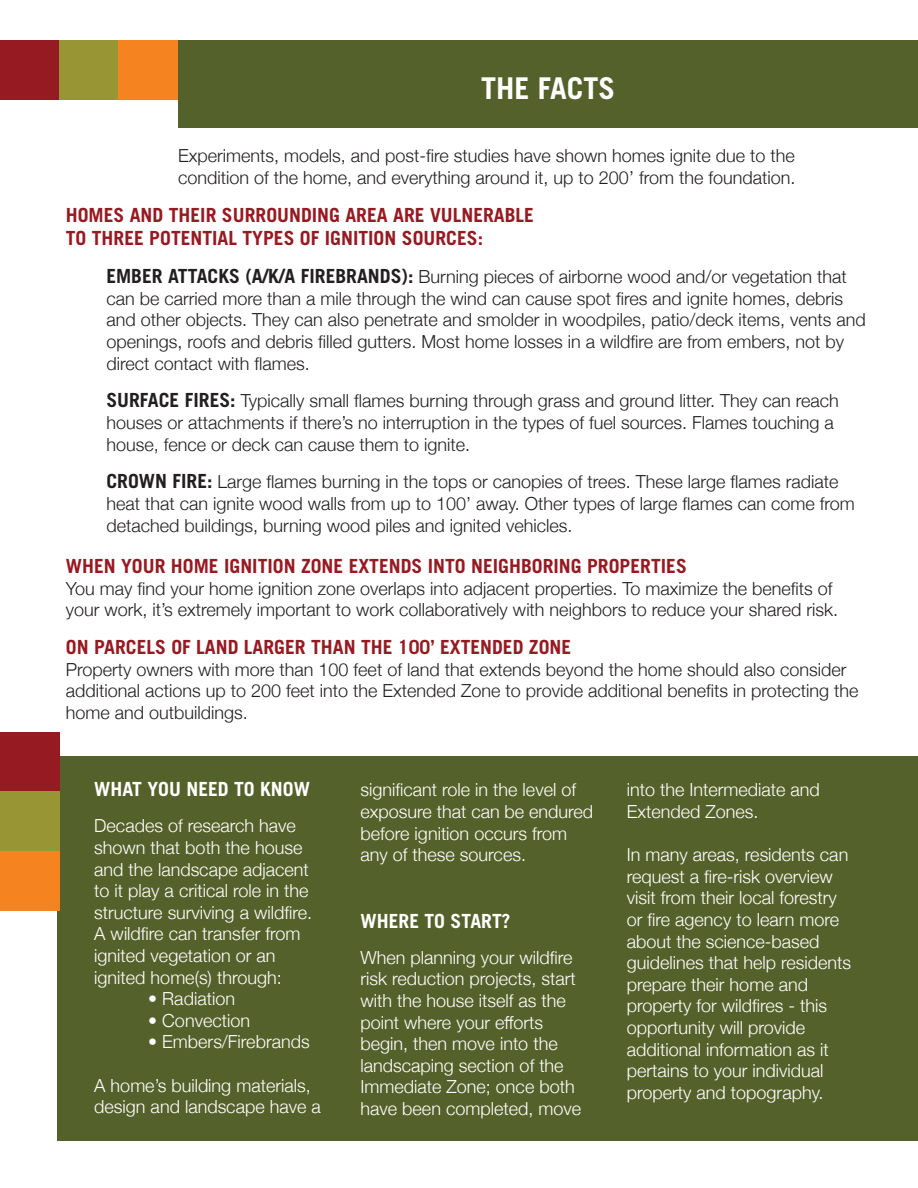
<style>
.page{position:relative;width:918px;height:1188px;background:#fff}
.page>*{position:absolute;margin:0;border:0;box-sizing:border-box;transform-origin:0 0}
.t1{font:700 30px "Trade Gothic";color:#fff}
.t2{font:700 19.5px/23.4px "Trade Gothic";color:#961a21}
.t3{font:700 19.5px "Trade Gothic";color:#fff}
.Indent_Basic_Paragra{font:300 18px/21.6px "Helvetica Neue";color:#231f20}
.t4{font:300 18px/21.6px "Helvetica Neue";color:#fff}
.s1{font-family:"Trade Gothic";font-weight:700;font-size:19.5px}
</style>
<div class="page">
<div style="left:0;top:40px;width:59px;height:59px;background:#961a21"></div>
<div style="left:59px;top:40px;width:60px;height:59px;background:#989535"></div>
<div style="left:119px;top:40px;width:59px;height:59px;background:#f58320"></div>
<div style="left:178px;top:40px;width:740px;height:87px;background:#55612a"></div>
<div style="left:58px;top:757px;width:860px;height:384px;background:#55612a"></div>
<div style="left:0;top:732px;width:59px;height:60px;background:#961a21"></div>
<div style="left:0;top:792px;width:59px;height:59px;background:#989535"></div>
<div style="left:0;top:851px;width:59px;height:59px;background:#f58320"></div>
<p class="t1" style="left:481px;top:70px;width:135px">THE FACTS</p>
<p class="Indent_Basic_Paragra" style="left:178px;top:144px;width:619px">Experiments, models, and post-fire studies have shown homes ignite due to the condition of the home, and everything around it, up to 200’ from the foundation.</p>
<p class="t2" style="left:66px;top:203px;width:470px">HOMES AND THEIR SURROUNDING AREA ARE VULNERABLE<br>TO THREE POTENTIAL TYPES OF IGNITION SOURCES:</p>
<p class="Indent_Basic_Paragra" style="left:106px;top:265px;width:761px"><span class="s1">EMBER ATTACKS (A/K/A FIREBRANDS):</span> Burning pieces of airborne wood and/or vegetation that can be carried more than a mile through the wind can cause spot fires and ignite homes, debris and other objects. They can also penetrate and smolder in woodpiles, patio/deck items, vents and openings, roofs and debris filled gutters. Most home losses in a wildfire are from embers, not by direct contact with flames.</p>
<p class="Indent_Basic_Paragra" style="left:106px;top:389px;width:734px"><span class="s1">SURFACE FIRES:</span> Typically small flames burning through grass and ground litter. They can reach houses or attachments if there’s no interruption in the types of fuel sources. Flames touching a house, fence or deck can cause them to ignite.</p>
<p class="Indent_Basic_Paragra" style="left:106px;top:470px;width:750px"><span class="s1">CROWN FIRE:</span> Large flames burning in the tops or canopies of trees. These large flames radiate heat that can ignite wood walls from up to 100’ away. Other types of large flames can come from detached buildings, burning wood piles and ignited vehicles.</p>
<p class="t2" style="left:66px;top:554px;width:622px">WHEN YOUR HOME IGNITION ZONE EXTENDS INTO NEIGHBORING PROPERTIES</p>
<p class="Indent_Basic_Paragra" style="left:66px;top:576px;width:774px">You may find your home ignition zone overlaps into adjacent properties. To maximize the benefits of your work, it’s extremely important to work collaboratively with neighbors to reduce your shared risk.</p>
<p class="t2" style="left:66px;top:635px;width:507px">ON PARCELS OF LAND LARGER THAN THE 100’ EXTENDED ZONE</p>
<p class="Indent_Basic_Paragra" style="left:66px;top:657px;width:794px">Property owners with more than 100 feet of land that extends beyond the home should also consider additional actions up to 200 feet into the Extended Zone to provide additional benefits in protecting the home and outbuildings.</p>
<p class="t3" style="left:94px;top:777px;width:217px">WHAT YOU NEED TO KNOW</p>
<p class="t4" style="left:94px;top:814px;width:219px">Decades of research have shown that both the house and the landscape adjacent to it play a critical role in the structure surviving a wildfire.<br>A wildfire can transfer from ignited vegetation or an ignited home(s) through:</p>
<p class="t4" style="left:148px;top:987px;width:88px">• Radiation</p>
<p class="t4" style="left:148px;top:1008px;width:103px">• Convection</p>
<p class="t4" style="left:148px;top:1030px;width:163px">• Embers/Firebrands</p>
<p class="t4" style="left:94px;top:1073px;width:228px">A home’s building materials, design and landscape have a</p>
<p class="t4" style="left:361px;top:778px;width:234px">significant role in the level of exposure that can be endured before ignition occurs from any of these sources.</p>
<p class="t3" style="left:361px;top:909px;width:151px">WHERE TO START?</p>
<p class="t4" style="left:361px;top:945px;width:222px">When planning your wildfire risk reduction projects, start with the house itself as the point where your efforts begin, then move into the landscaping section of the<br>Immediate Zone; once both have been completed, move</p>
<p class="t4" style="left:627px;top:778px;width:195px">into the Intermediate and<br>Extended Zones.</p>
<p class="t4" style="left:627px;top:843px;width:226px">In many areas, residents can request a fire-risk overview visit from their local forestry or fire agency to learn more about the science-based guidelines that help residents prepare their home and property for wildfires - this opportunity will provide additional information as it pertains to your individual property and topography.</p>
</div>
